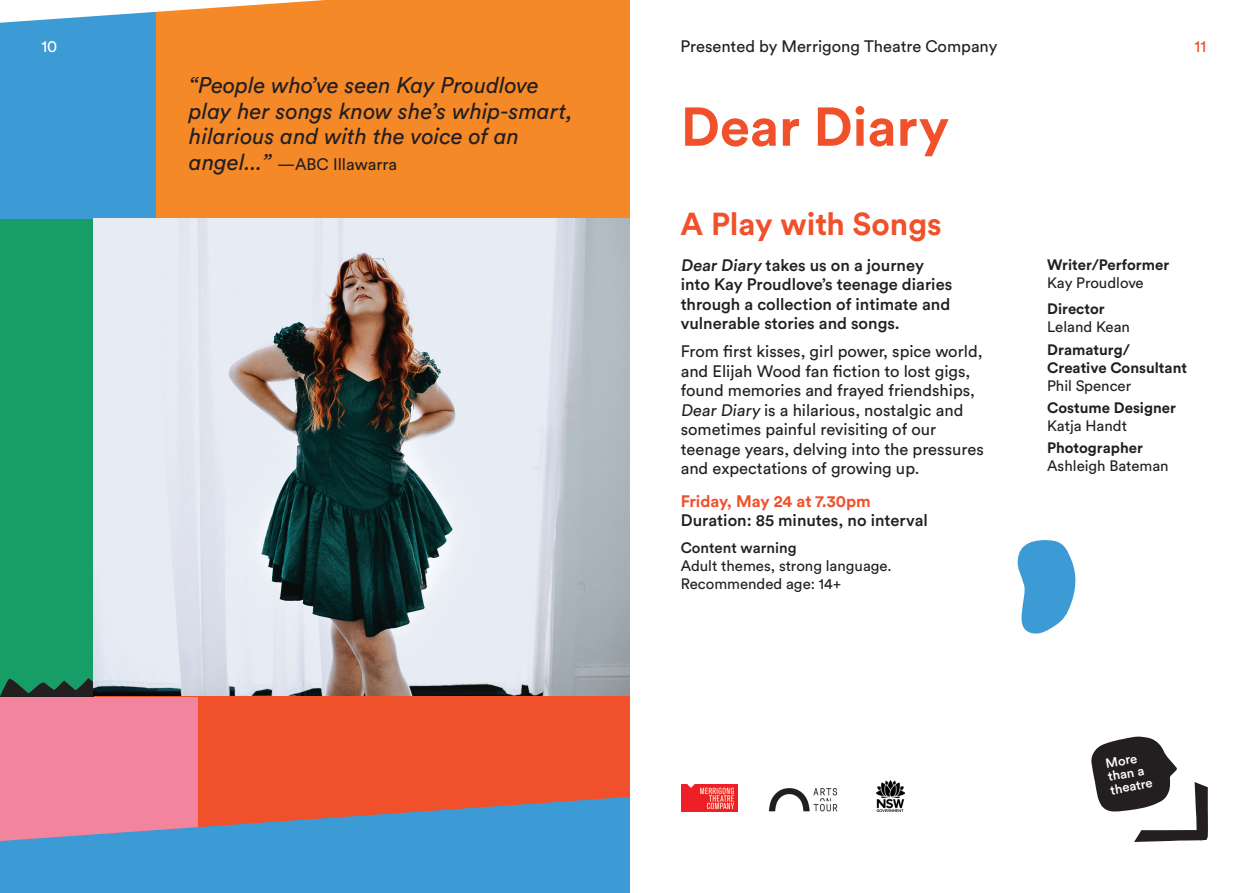
<style>
.page{position:relative;width:1259px;height:893px;background:#fff}
.page>*{position:absolute;margin:0;border:0;box-sizing:border-box;transform-origin:0 0}
._1__Heading_1{font:700 54px "Circular Std";color:#f0502a}
._9__Heading_2{font:700 31.5px "Circular Std";color:#f0502a}
._6__Pull_Quote{font:italic 22.5px/25.5px "Circular Std";color:#231f20}
._4__Body_copy{font:16.5px/19.5px "Circular Std";color:#231f20}
._3__Intro_deck{font:500 16.5px/19.5px "Circular Std";color:#231f20}
._1__Theatre_category{font:16.5px "Circular Std";color:#231f20}
._4__Body_copy-2{font:500 16.5px "Circular Std";color:#231f20}
._6__Pull_Quote-2{font:16.5px "Circular Std";color:#231f20}
._5__Date___Call_to_action{font:700 16.5px "Circular Std";letter-spacing:-.005em;color:#f0502a}
.t1{font:16.5px "Circular Std";color:#fff}
.t2{font:16.5px "Circular Std";color:#f0502a}
.Performer_Name_10pt{font:15px/18px "Circular Std";color:#231f20}
.Performer_Name_10pt-2{font:700 15px/18px "Circular Std";color:#231f20}
.t3{font:500 13.05px/13.5px "Circular Std";color:#fff}
.s1{font-style:italic;font-size:22.5px}
.s2{font-weight:500}
.s3{font-weight:700}
.s4{font-weight:400}
</style>
<div class="page">
<svg style="left:1091px;top:736px;width:117px;height:106px"></svg>
<div style="left:0;top:204px;width:102px;height:523px;background:#179e66"></div>
<div style="left:136px;top:0;width:493px;height:219px;background:#f68927"></div>
<div style="left:0;top:0;width:155px;height:219px;background:#3c9ad4"></div>
<svg style="left:0;top:0;width:325px;height:23px"></svg>
<svg style="left:0;top:676px;width:94px;height:21px"></svg>
<img style="left:94px;top:219px;width:535px;height:478px">
<div style="left:94px;top:697px;width:535px;height:196px;background:#f0502a"></div>
<div style="left:0;top:697px;width:197px;height:179px;background:#f3849e"></div>
<svg style="left:0;top:797px;width:630px;height:96px;fill:#3c9ad4"></svg>
<img style="left:876px;top:781px;width:29px;height:30px">
<img style="left:768px;top:788px;width:70px;height:24px">
<img style="left:682px;top:785px;width:55px;height:26px">
<svg style="left:1017px;top:540px;width:59px;height:94px"></svg>
<p class="t1" style="left:41px;top:36px;width:18px">10</p>
<p class="_1__Theatre_category" style="left:680px;top:36px;width:318px">Presented by Merrigong Theatre Company</p>
<p class="t2" style="left:1194px;top:36px;width:13px">11</p>
<p class="_6__Pull_Quote" style="left:189px;top:72px;width:385px">“People who’ve seen Kay Proudlove play her songs know she’s whip-smart, hilarious and with the voice of an</p>
<p class="_6__Pull_Quote-2" style="left:189px;top:154px;width:209px"><span class="s1">angel...”</span> —ABC Illawarra</p>
<p class="_1__Heading_1" style="left:681px;top:92px;width:270px">Dear Diary</p>
<p class="_9__Heading_2" style="left:680px;top:204px;width:263px">A Play with Songs</p>
<p class="_3__Intro_deck" style="left:681px;top:255px;width:273px">Dear Diary takes us on a journey into Kay Proudlove’s teenage diaries through a collection of intimate and vulnerable stories and songs.</p>
<p class="_4__Body_copy" style="left:681px;top:342px;width:304px">From first kisses, girl power, spice world, and Elijah Wood fan fiction to lost gigs, found memories and frayed friendships, Dear Diary is a hilarious, nostalgic and sometimes painful revisiting of our teenage years, delving into the pressures and expectations of growing up.</p>
<p class="_5__Date___Call_to_action" style="left:681px;top:490px;width:192px">Friday, May 24 at 7.30pm</p>
<p class="_4__Body_copy-2" style="left:681px;top:510px;width:249px">Duration: 85 minutes, no interval</p>
<p class="Performer_Name_10pt" style="left:681px;top:538px;width:212px"><span class="s2">Content warning<br></span>Adult themes, strong language.<br>Recommended age: 14+</p>
<p class="Performer_Name_10pt-2" style="left:1047px;top:255px;width:124px">Writer/Performer</p>
<p class="Performer_Name_10pt" style="left:1047px;top:273px;width:98px">Kay Proudlove</p>
<p class="Performer_Name_10pt" style="left:1047px;top:300px;width:84px"><span class="s3">Director<br></span>Leland Kean</p>
<p class="Performer_Name_10pt-2" style="left:1047px;top:340px;width:141px">Dramaturg/<br>Creative Consultant<br><span class="s4">Phil Spencer</span></p>
<p class="Performer_Name_10pt-2" style="left:1047px;top:398px;width:130px">Costume Designer<br><span class="s4">Katja Handt</span></p>
<p class="Performer_Name_10pt" style="left:1047px;top:439px;width:123px"><span class="s3">Photographer<br></span>Ashleigh Bateman</p>
<p class="t3" style="left:1104px;top:756px;width:44px;rotate:-10deg">More than a theatre</p>
</div>
